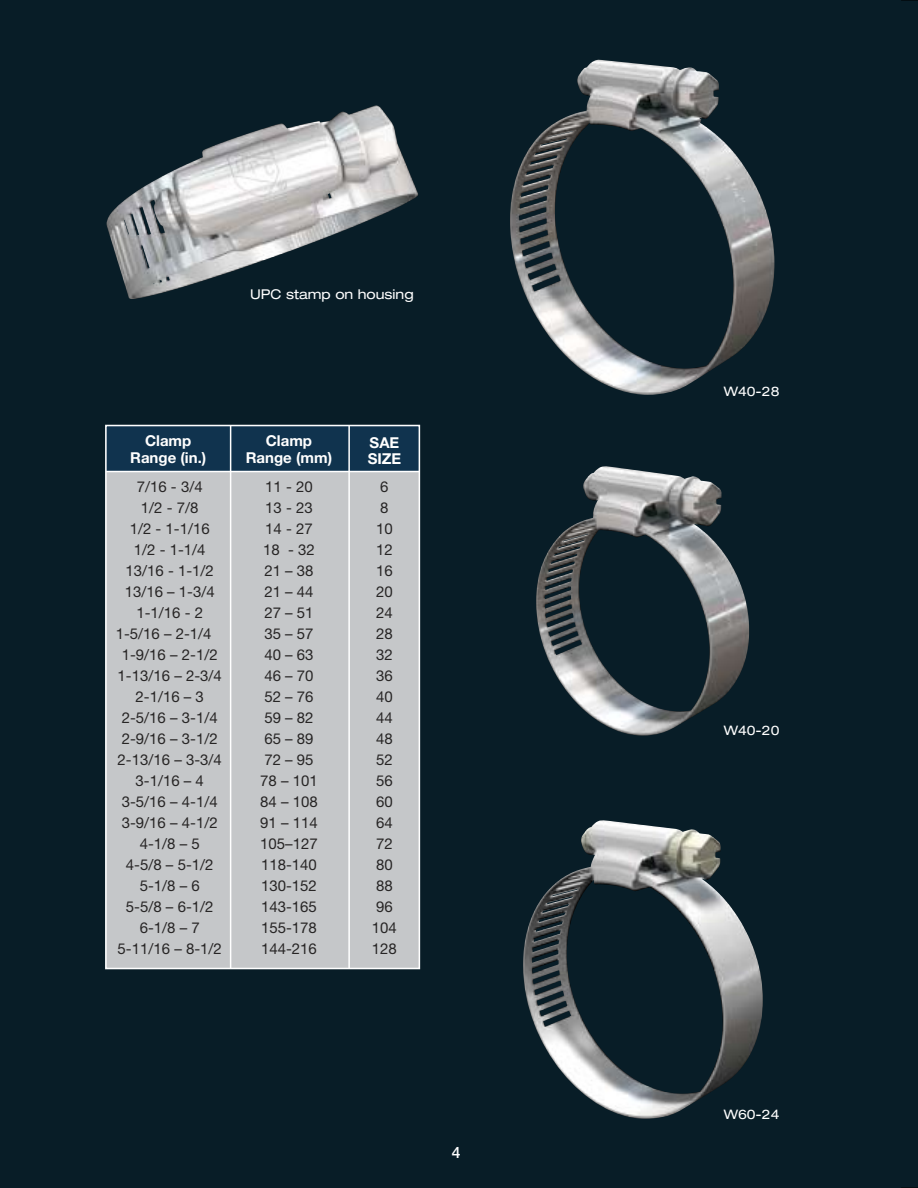
<style>
.page{position:relative;width:918px;height:1188px;background:#081d27}
.page>*{position:absolute;margin:0;border:0;box-sizing:border-box;transform-origin:0 0}
.t1{font:500 15.75px "Helvetica Neue";color:#fff}
.t2{font:15px/21px "Helvetica Neue";color:#272525;text-align:center}
.t3{font:700 15px/16.5px "Helvetica Neue";color:#fff;text-align:center}
.t4{font:expanded 13.5px "Helvetica Neue";color:#fff}
.t5{font:expanded 13.05px "Helvetica Neue";color:#fff}
</style>
<div class="page">
<svg style="left:105px;top:424px;width:316px;height:546px;background:#b7bbbf"></svg>
<img style="left:510px;top:59px;width:264px;height:336px">
<img style="left:536px;top:466px;width:213px;height:270px">
<img style="left:523px;top:820px;width:240px;height:299px">
<img style="left:107px;top:105px;width:312px;height:194px">
<svg style="left:901px;top:0;width:17px;height:1px"></svg>
<svg style="left:901px;top:1187px;width:17px;height:1px"></svg>
<p class="t4" style="left:250px;top:286px;width:165px">UPC stamp on housing</p>
<p class="t3" style="left:130px;top:432px;width:78px">Clamp<br>Range (in.)</p>
<p class="t3" style="left:246px;top:432px;width:88px">Clamp<br>Range (mm)</p>
<p class="t3" style="left:368px;top:434px;width:35px;text-align:left">SAE<br>SIZE</p>
<p class="t2" style="left:137px;top:475px;width:67px">7/16 - 3/4</p>
<p class="t2" style="left:141px;top:496px;width:59px">1/2 - 7/8</p>
<p class="t2" style="left:130px;top:517px;width:82px">1/2 - 1-1/16</p>
<p class="t2" style="left:134px;top:538px;width:73px">1/2 - 1-1/4</p>
<p class="t2" style="left:126px;top:559px;width:90px">13/16 - 1-1/2</p>
<p class="t2" style="left:125px;top:580px;width:92px">13/16 – 1-3/4</p>
<p class="t2" style="left:136px;top:601px;width:68px">1-1/16 - 2</p>
<p class="t2" style="left:116px;top:622px;width:97px">1-5/16 – 2-1/4</p>
<p class="t2" style="left:122px;top:643px;width:97px">1-9/16 – 2-1/2</p>
<p class="t2" style="left:118px;top:664px;width:106px">1-13/16 – 2-3/4</p>
<p class="t2" style="left:136px;top:685px;width:70px">2-1/16 – 3</p>
<p class="t2" style="left:122px;top:706px;width:97px">2-5/16 – 3-1/4</p>
<p class="t2" style="left:122px;top:727px;width:97px">2-9/16 – 3-1/2</p>
<p class="t2" style="left:118px;top:748px;width:106px">2-13/16 – 3-3/4</p>
<p class="t2" style="left:136px;top:769px;width:70px">3-1/16 – 4</p>
<p class="t2" style="left:122px;top:790px;width:97px">3-5/16 – 4-1/4</p>
<p class="t2" style="left:122px;top:811px;width:97px">3-9/16 – 4-1/2</p>
<p class="t2" style="left:140px;top:832px;width:62px">4-1/8 – 5</p>
<p class="t2" style="left:126px;top:853px;width:89px">4-5/8 – 5-1/2</p>
<p class="t2" style="left:140px;top:874px;width:62px">5-1/8 – 6</p>
<p class="t2" style="left:126px;top:895px;width:89px">5-5/8 – 6-1/2</p>
<p class="t2" style="left:140px;top:916px;width:62px">6-1/8 – 7</p>
<p class="t2" style="left:118px;top:937px;width:106px">5-11/16 – 8-1/2</p>
<p class="t2" style="left:260px;top:475px;width:59px">11 - 20<br>13 - 23<br>14 - 27<br>18 - 32<br>21 – 38<br>21 – 44<br>27 – 51<br>35 – 57<br>40 – 63<br>46 – 70<br>52 – 76<br>59 – 82<br>65 – 89<br>72 – 95<br>78 – 101<br>84 – 108<br>91 – 114<br>105–127<br>118-140<br>130-152<br>143-165<br>155-178<br>144-216</p>
<p class="t2" style="left:372px;top:475px;width:27px">6<br>8<br>10<br>12<br>16<br>20<br>24<br>28<br>32<br>36<br>40<br>44<br>48<br>52<br>56<br>60<br>64<br>72<br>80<br>88<br>96<br>104<br>128</p>
<p class="t1" style="left:452px;top:1143px;width:10px">4</p>
<p class="t5" style="left:724px;top:383px;width:57px">W40-28</p>
<p class="t5" style="left:724px;top:723px;width:57px">W40-20</p>
<p class="t5" style="left:724px;top:1106px;width:57px">W60-24</p>
</div>
